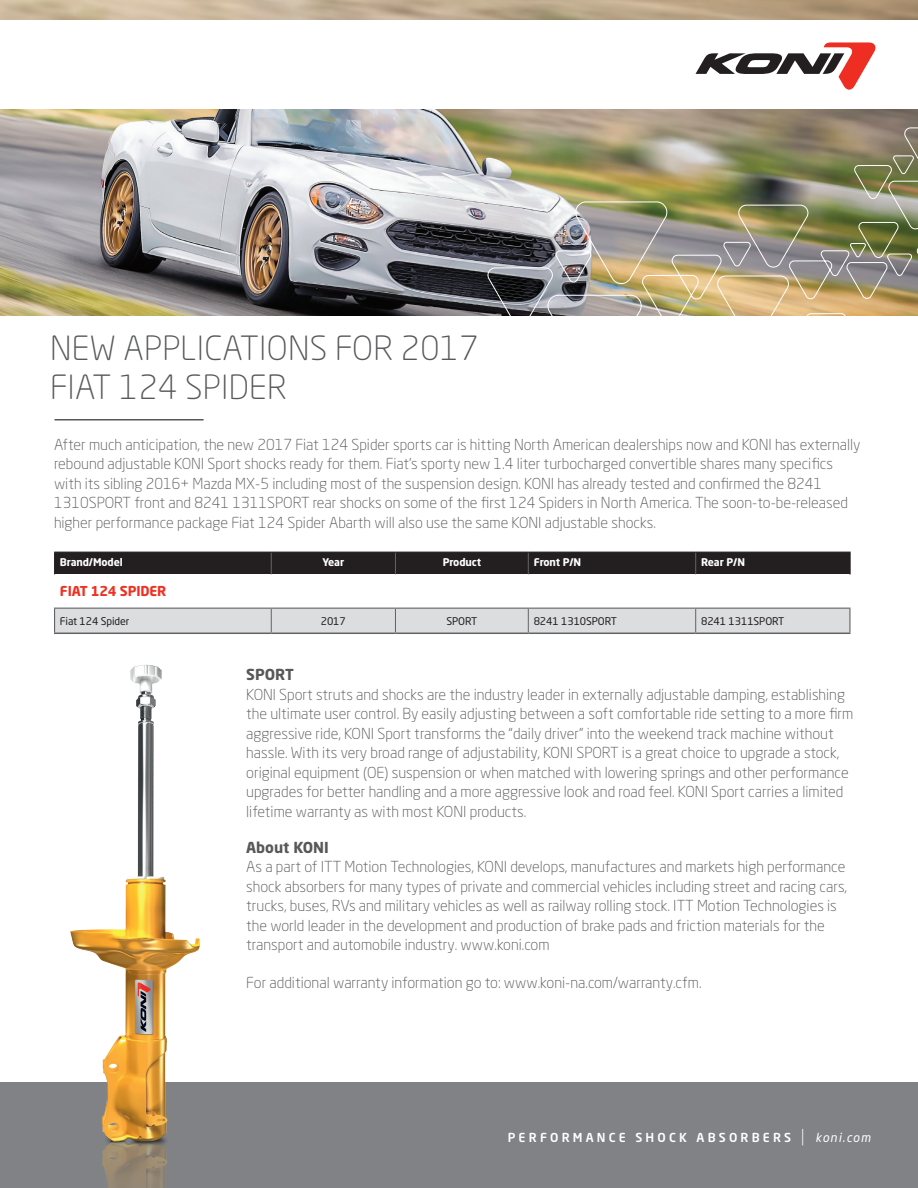
<style>
.page{position:relative;width:918px;height:1188px;background:#fff}
.page>*{position:absolute;margin:0;border:0;box-sizing:border-box;transform-origin:0 0}
.t1{font:300 33px/39px "Neo Sans W1 G";letter-spacing:.01em;color:#57585a}
.t2{font:300 15px/19.5px "Neo Sans W1 G";color:#57585a}
.t3{font:700 15px "Neo Sans W1 G";color:#57585a}
.t4{font:700 13.5px "Neo Sans W1 G";letter-spacing:-.01em;color:#ef3122}
.t5{font:500 12.3px "Neo Sans W1 G";letter-spacing:.26em;color:#fff}
.t6{font:10.5px "Neo Sans W1 G";letter-spacing:-.01em;color:#231f20}
.t7{font:700 10.5px "Neo Sans W1 G";letter-spacing:-.01em;color:#fff}
.s1{font-weight:300;font-size:17.7px}
.s2{font-weight:400;font-style:italic}
</style>
<div class="page">
<img style="left:0;top:0;width:918px;height:315px">
<hr style="left:849px;top:552px;width:2px;height:22px;background:#231f20">
<div style="left:54px;top:552px;width:795px;height:22px;background:#231f20"></div>
<hr style="left:271px;top:552px;width:124px;height:1px;background:#231f20">
<hr style="left:395px;top:552px;width:133px;height:1px;background:#231f20">
<hr style="left:528px;top:552px;width:168px;height:1px;background:#231f20">
<hr style="left:696px;top:552px;width:155px;height:1px;background:#231f20">
<hr style="left:696px;top:608px;width:155px;height:1px;background:#636366">
<svg style="left:54px;top:608px;width:796px;height:25px;background:#d5d6d8"></svg>
<hr style="left:271px;top:633px;width:124px;height:1px;background:#636366">
<hr style="left:696px;top:633px;width:155px;height:1px;background:#636366">
<hr style="left:395px;top:633px;width:133px;height:1px;background:#636366">
<hr style="left:528px;top:633px;width:168px;height:1px;background:#636366">
<div style="left:0;top:1082px;width:918px;height:106px;background:#808285"></div>
<div style="left:0;top:21px;width:918px;height:88px;background:#fff"></div>
<hr style="left:55px;top:419px;width:149px;height:2px;background:#57585a">
<img style="left:54px;top:626px;width:277px;height:562px">
<svg style="left:696px;top:42px;width:180px;height:48px"></svg>
<img style="left:486px;top:127px;width:432px;height:189px">
<h1 class="t1" style="left:50px;top:328px;width:430px">NEW APPLICATIONS FOR 2017<br>FIAT 124 SPIDER</h1>
<p class="t2" style="left:54px;top:434px;width:808px">After much anticipation, the new 2017 Fiat 124 Spider sports car is hitting North American dealerships now and KONI has externally rebound adjustable KONI Sport shocks ready for them. Fiat’s sporty new 1.4 liter turbocharged convertible shares many specifics with its sibling 2016+ Mazda MX-5 including most of the suspension design. KONI has already tested and confirmed the 8241<br>1310SPORT front and 8241 1311SPORT rear shocks on some of the first 124 Spiders in North America. The soon-to-be-released higher performance package Fiat 124 Spider Abarth will also use the same KONI adjustable shocks.</p>
<p class="t7" style="left:60px;top:555px;width:64px">Brand/Model</p>
<p class="t7" style="left:323px;top:555px;width:23px">Year</p>
<p class="t7" style="left:443px;top:555px;width:40px">Product</p>
<p class="t7" style="left:534px;top:555px;width:49px">Front P/N</p>
<p class="t7" style="left:701px;top:555px;width:45px">Rear P/N</p>
<p class="t4" style="left:60px;top:582px;width:108px">FIAT 124 SPIDER</p>
<p class="t6" style="left:60px;top:614px;width:71px">Fiat 124 Spider</p>
<p class="t6" style="left:321px;top:614px;width:27px">2017</p>
<p class="t6" style="left:446px;top:614px;width:32px">SPORT</p>
<p class="t6" style="left:534px;top:614px;width:85px">8241 1310SPORT</p>
<p class="t6" style="left:701px;top:614px;width:85px">8241 1311SPORT</p>
<p class="t3" style="left:246px;top:665px;width:49px">SPORT</p>
<p class="t2" style="left:246px;top:685px;width:609px">KONl Sport struts and shocks are the industry leader in externally adjustable damping, establishing the ultimate user control. By easily adjusting between a soft comfortable ride setting to a more firm aggressive ride, KONI Sport transforms the “daily driver” into the weekend track machine without hassle. With its very broad range of adjustability, KONI SPORT is a great choice to upgrade a stock, original equipment (OE) suspension or when matched with lowering springs and other performance upgrades for better handling and a more aggressive look and road feel. KONI Sport carries a limited lifetime warranty as with most KONI products.</p>
<p class="t3" style="left:246px;top:838px;width:84px">About KONI</p>
<p class="t2" style="left:246px;top:857px;width:602px">As a part of ITT Motion Technologies, KONI develops, manufactures and markets high performance shock absorbers for many types of private and commercial vehicles including street and racing cars, trucks, buses, RVs and military vehicles as well as railway rolling stock. ITT Motion Technologies is the world leader in the development and production of brake pads and friction materials for the transport and automobile industry. www.koni.com</p>
<p class="t2" style="left:246px;top:973px;width:457px">For additional warranty information go to: www.koni-na.com/warranty.cfm.</p>
<p class="t5" style="left:508px;top:1130px;width:364px">PERFORMANCE SHOCK ABSORBERS <span class="s1">|</span> <span class="s2">koni.com</span></p>
</div>
